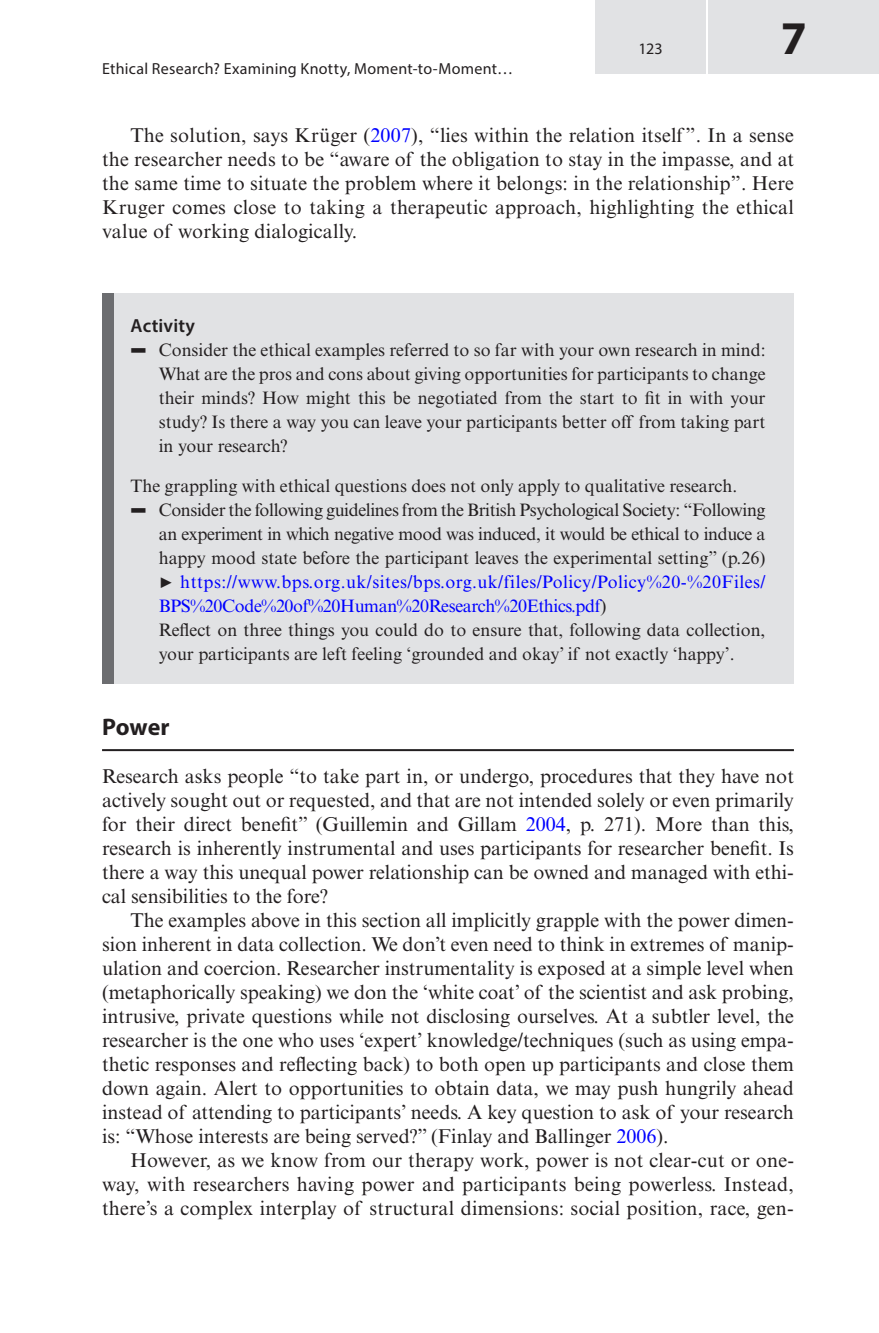
<style>
.page{position:relative;width:879px;height:1333px;background:#fff}
.page>*{position:absolute;margin:0;border:0;box-sizing:border-box;transform-origin:0 0}
.t1{font:700 47px "Myriad Pro";color:#231f20}
._1_hd{font:700 24px "Myriad Pro";color:#231f20}
.Text{font:20px/24px "Times New Roman MT Std";letter-spacing:.01em;color:#231f20;text-align:justify}
.Text_flush{font:20px/24px "Times New Roman MT Std";color:#231f20;text-align:justify}
.B_Title{font:600 19px "Myriad Pro";letter-spacing:.01em;color:#231f20}
.Box_Hyphen_list_1{font:18px/24px "Times New Roman MT Std";color:#231f20;text-align:justify}
.B_text_flush{font:18px "Times New Roman MT Std";color:#231f20}
.t2{font:16px "Myriad Pro";letter-spacing:.015em;color:#231f20}
.s1{color:#00f}
.s2{font-family:"Blik Buttons"}
</style>
<div class="page">
<div style="left:595px;top:0;width:111px;height:74px;background:#e1e2e4"></div>
<div style="left:709px;top:0;width:170px;height:74px;background:#e1e2e4"></div>
<div style="left:102px;top:293px;width:692px;height:390px;background:#e1e2e4"></div>
<div style="left:102px;top:293px;width:11px;height:390px;background:#6c6d70"></div>
<hr style="left:102px;top:749px;width:692px;height:2px;background:#231f20">
<p class="t2" style="left:102px;top:58px;width:412px">Ethical Research? Examining Knotty, Moment-to-Moment…</p>
<p class="t2" style="left:638px;top:39px;width:26px">123</p>
<h1 class="t1" style="left:781px;top:7px;width:28px">7</h1>
<p class="Text" style="left:102px;top:123px;width:693px;text-indent:28px">The solution, says Krüger (<span class="s1">2007</span>), “lies within the relation itself”. In a sense the researcher needs to be “aware of the obligation to stay in the impasse, and at the same time to situate the problem where it belongs: in the relationship”. Here Kruger comes close to taking a therapeutic approach, highlighting the ethical value of working dialogically.</p>
<p class="B_Title" style="left:130px;top:313px;width:66px">Activity</p>
<p class="Box_Hyphen_list_1" style="left:159px;top:337px;width:608px;text-indent:-28px"><span class="s2">5</span> Consider the ethical examples referred to so far with your own research in mind:<br>What are the pros and cons about giving opportunities for participants to change their minds? How might this be negotiated from the start to fit in with your study? Is there a way you can leave your participants better off from taking part in your research?</p>
<p class="B_text_flush" style="left:130px;top:475px;width:608px">The grappling with ethical questions does not only apply to qualitative research.</p>
<p class="Box_Hyphen_list_1" style="left:159px;top:497px;width:608px;text-indent:-28px"><span class="s2">5</span> Consider the following guidelines from the British Psychological Society: “Following an experiment in which negative mood was induced, it would be ethical to induce a happy mood state before the participant leaves the experimental setting” (p.26)<br><span class="s2">7</span> <span class="s1">https://www.bps.org.uk/sites/bps.org.uk/files/Policy/Policy%20-%20Files/ BPS%20Code%20of%20Human%20Research%20Ethics.pdf</span>)</p>
<p class="Box_Hyphen_list_1" style="left:159px;top:617px;width:608px">Reflect on three things you could do to ensure that, following data collection, your participants are left feeling ‘grounded and okay’ if not exactly ‘happy’.</p>
<h2 class="_1_hd" style="left:102px;top:711px;width:69px">Power</h2>
<p class="Text_flush" style="left:102px;top:764px;width:693px">Research asks people “to take part in, or undergo, procedures that they have not actively sought out or requested, and that are not intended solely or even primarily for their direct benefit” (Guillemin and Gillam <span class="s1">2004</span>, p. 271). More than this, research is inherently instrumental and uses participants for researcher benefit. Is there a way this unequal power relationship can be owned and managed with ethi&shy;cal sensibilities to the fore?</p>
<p class="Text" style="left:102px;top:908px;width:693px;text-indent:28px">The examples above in this section all implicitly grapple with the power dimen&shy;sion inherent in data collection. We don’t even need to think in extremes of manip&shy;ulation and coercion. Researcher instrumentality is exposed at a simple level when (metaphorically speaking) we don the ‘white coat’ of the scientist and ask probing, intrusive, private questions while not disclosing ourselves. At a subtler level, the researcher is the one who uses ‘expert’ knowledge/techniques (such as using empa&shy;thetic responses and reflecting back) to both open up participants and close them down again. Alert to opportunities to obtain data, we may push hungrily ahead instead of attending to participants’ needs. A key question to ask of your research is: “Whose interests are being served?” (Finlay and Ballinger <span class="s1">2006</span>).</p>
<p class="Text" style="left:102px;top:1148px;width:693px;text-indent:28px">However, as we know from our therapy work, power is not clear-cut or one&shy;way, with researchers having power and participants being powerless. Instead, there’s a complex interplay of structural dimensions: social position, race, gen-</p>
</div>
